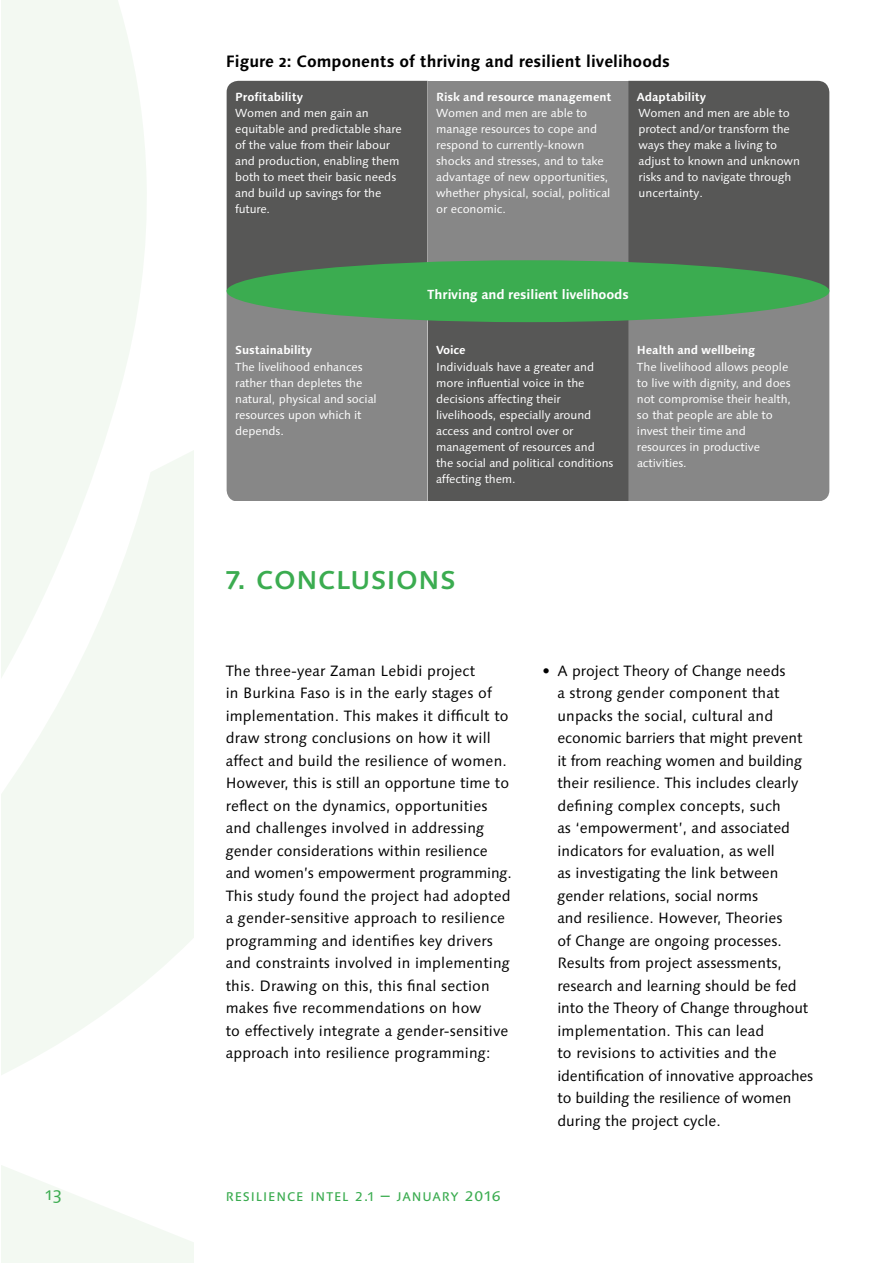
<style>
.page{position:relative;width:893px;height:1263px;background:#fff}
.page>*{position:absolute;margin:0;border:0;box-sizing:border-box;transform-origin:0 0}
.t1{font:500 33px "Linotype Syntax SC";color:#3bac50}
.t2{font:18px "Linotype Syntax Os F";color:#3bac50}
.t3{font:700 16.5px "Linotype Syntax Os F";color:#000}
.t4{font:15px/22.5px "Linotype Syntax Os F";color:#000}
.t5{font:700 13.2px "Linotype Syntax Os F";letter-spacing:-.01em;color:#fff}
.t6{font:500 12.6px "Linotype Syntax SC";letter-spacing:.07em;color:#3bac50}
.t7{font:11.7px/16px "Linotype Syntax Os F";letter-spacing:-.01em;color:#fff}
.t8{font:700 11.7px "Linotype Syntax Os F";letter-spacing:-.005em;color:#fff}
.s1{font-family:"Linotype Syntax Os F";font-weight:400;font-size:16.5px}
.s2{font-size:18px}
.s3{font-weight:400;font-size:18px}
</style>
<div class="page">
<svg style="left:1px;top:0;width:192px;height:1263px;fill:#f3f9f2"></svg>
<div style="left:428px;top:81px;width:200px;height:210px;background:#878787"></div>
<svg style="left:227px;top:81px;width:201px;height:420px;background:#6e6f6e"></svg>
<div style="left:428px;top:291px;width:200px;height:210px;background:#575756"></div>
<svg style="left:628px;top:81px;width:201px;height:420px;background:#6f6f6e"></svg>
<div style="left:227px;top:260px;width:602px;height:62px;background:#3bac50;border-radius:50%"></div>
<p class="t3" style="left:226px;top:51px;width:446px">Figure 2: Components of thriving and resilient livelihoods</p>
<p class="t8" style="left:235px;top:90px;width:69px">Profitability</p>
<p class="t8" style="left:436px;top:90px;width:177px">Risk and resource management</p>
<p class="t8" style="left:637px;top:90px;width:70px">Adaptability</p>
<p class="t7" style="left:235px;top:105px;width:168px">Women and men gain an equitable and predictable share of the value from their labour and production, enabling them both to meet their basic needs and build up savings for the future.</p>
<p class="t7" style="left:436px;top:105px;width:176px">Women and men are able to manage resources to cope and respond to currently-known shocks and stresses, and to take advantage of new opportunities, whether physical, social, political or economic.</p>
<p class="t7" style="left:638px;top:105px;width:163px">Women and men are able to protect and/or transform the ways they make a living to adjust to known and unknown risks and to navigate through uncertainty.</p>
<p class="t5" style="left:427px;top:286px;width:203px">Thriving and resilient livelihoods</p>
<p class="t8" style="left:235px;top:343px;width:78px">Sustainability</p>
<p class="t8" style="left:436px;top:343px;width:31px">Voice</p>
<p class="t8" style="left:637px;top:343px;width:120px">Health and wellbeing</p>
<p class="t7" style="left:235px;top:359px;width:143px">The livelihood enhances rather than depletes the natural, physical and social resources upon which it depends.</p>
<p class="t7" style="left:436px;top:359px;width:179px">Individuals have a greater and more influential voice in the decisions affecting their livelihoods, especially around access and control over or management of resources and the social and political conditions affecting them.</p>
<p class="t7" style="left:637px;top:359px;width:156px">The livelihood allows people to live with dignity, and does not compromise their health, so that people are able to invest their time and resources in productive activities.</p>
<h1 class="t1" style="left:226px;top:558px;width:231px">7. conclusions</h1>
<p class="t4" style="left:226px;top:659px;width:288px">The three-year Zaman Lebidi project<br>in Burkina Faso is in the early stages of implementation. This makes it difficult to draw strong conclusions on how it will affect and build the resilience of women.<br>However, this is still an opportune time to reflect on the dynamics, opportunities and challenges involved in addressing gender considerations within resilience and women’s empowerment programming.<br>This study found the project had adopted a gender-sensitive approach to resilience programming and identifies key drivers and constraints involved in implementing this. Drawing on this, this final section makes five recommendations on how<br>to effectively integrate a gender-sensitive approach into resilience programming:</p>
<p class="t4" style="left:557px;top:659px;width:257px;text-indent:-15px">• A project Theory of Change needs<br>a strong gender component that unpacks the social, cultural and economic barriers that might prevent it from reaching women and building their resilience. This includes clearly defining complex concepts, such<br>as ‘empowerment’, and associated indicators for evaluation, as well<br>as investigating the link between gender relations, social norms<br>and resilience. However, Theories<br>of Change are ongoing processes.<br>Results from project assessments, research and learning should be fed into the Theory of Change throughout implementation. This can lead<br>to revisions to activities and the identification of innovative approaches to building the resilience of women during the project cycle.</p>
<p class="t2" style="left:46px;top:1183px;width:17px">13</p>
<p class="t6" style="left:226px;top:1188px;width:277px">RESILIENCE INTEL <span class="s1">2.1</span> <span class="s2">–</span> JANUARY <span class="s3">2016</span></p>
</div>
